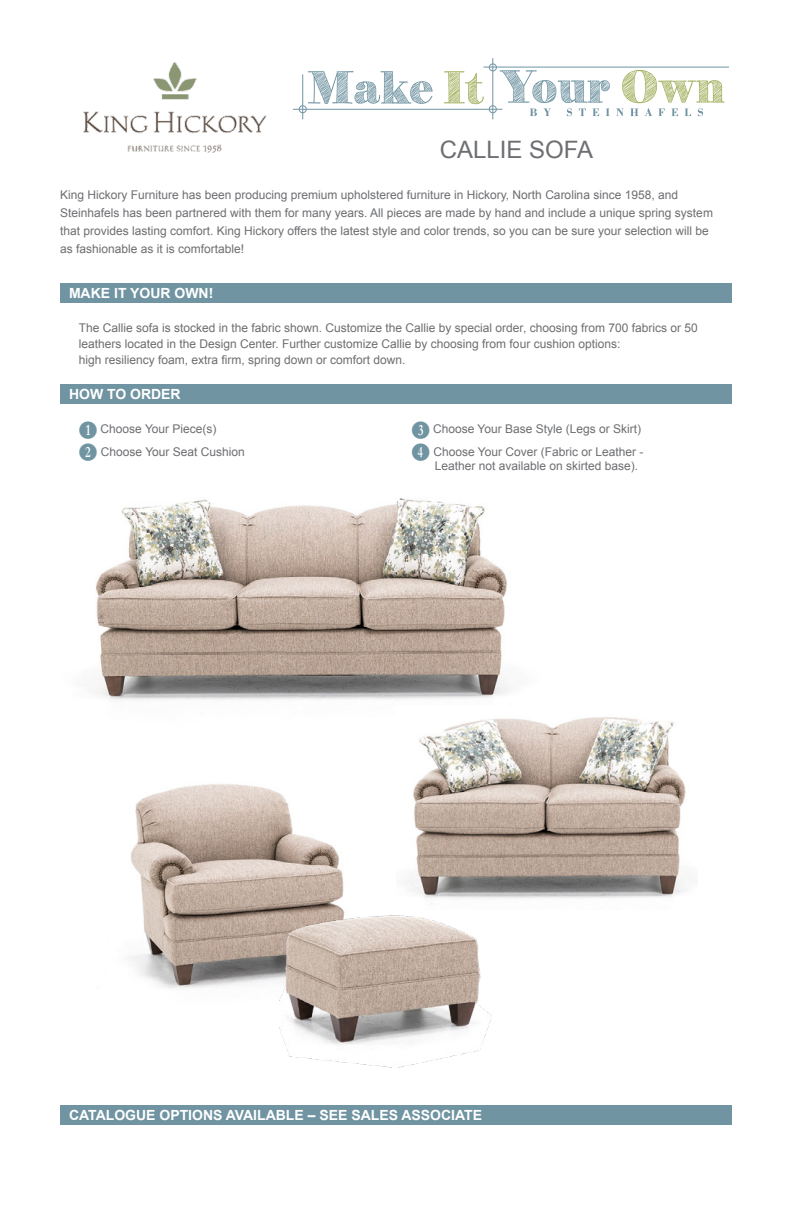
<style>
.page{position:relative;width:792px;height:1224px;background:#fff}
.page>*{position:absolute;margin:0;border:0;box-sizing:border-box;transform-origin:0 0}
.t1{font:24px "Arial";color:#6d6e71}
.t2{font:700 14px "Arial";color:#fff}
.t3{font:12px/18px "Arial";color:#6d6e71}
.s1{font-family:"Numberpile";font-size:20px;color:#7094a2}
</style>
<div class="page">
<img style="left:97px;top:784px;width:246px;height:245px">
<img style="left:82px;top:498px;width:429px;height:216px">
<img style="left:83px;top:62px;width:184px;height:91px">
<div style="left:60px;top:283px;width:672px;height:20px;background:#7094a2"></div>
<hr style="left:303px;top:74px;width:1px;height:45px;background:#7094a2">
<hr style="left:483px;top:67px;width:246px;height:1px;background:#7094a2">
<hr style="left:293px;top:109px;width:209px;height:1px;background:#7094a2">
<hr style="left:493px;top:58px;width:1px;height:61px;background:#7094a2">
<div style="left:489px;top:106px;width:7px;height:7px;border:1px solid #7094a2;border-radius:50%"></div>
<div style="left:489px;top:64px;width:8px;height:7px;border:1px solid #7094a2;border-radius:50%"></div>
<div style="left:299px;top:106px;width:7px;height:7px;border:1px solid #7094a2;border-radius:50%"></div>
<svg style="left:308px;top:71px;width:125px;height:33px"></svg>
<svg style="left:444px;top:71px;width:40px;height:33px"></svg>
<svg style="left:500px;top:70px;width:110px;height:46px"></svg>
<svg style="left:616px;top:70px;width:108px;height:46px"></svg>
<div style="left:60px;top:1105px;width:672px;height:20px;background:#7094a2"></div>
<div style="left:60px;top:384px;width:672px;height:20px;background:#7094a2"></div>
<img style="left:280px;top:880px;width:212px;height:188px">
<img style="left:396px;top:706px;width:290px;height:204px">
<h1 class="t1" style="left:440px;top:134px;width:155px">CALLIE SOFA</h1>
<p class="t3" style="left:60px;top:186px;width:655px">King Hickory Furniture has been producing premium upholstered furniture in Hickory, North Carolina since 1958, and Steinhafels has been partnered with them for many years. All pieces are made by hand and include a unique spring system that provides lasting comfort. King Hickory offers the latest style and color trends, so you can be sure your selection will be as fashionable as it is comfortable!</p>
<p class="t2" style="left:69px;top:284px;width:146px">MAKE IT YOUR OWN!</p>
<p class="t3" style="left:79px;top:320px;width:620px;line-height:16px">The Callie sofa is stocked in the fabric shown. Customize the Callie by special order, choosing from 700 fabrics or 50 leathers located in the Design Center. Further customize Callie by choosing from four cushion options:<br>high resiliency foam, extra firm, spring down or comfort down.</p>
<p class="t2" style="left:69px;top:385px;width:113px">HOW TO ORDER</p>
<p class="t3" style="left:79px;top:417px;width:168px;line-height:23px"><span class="s1">B</span> Choose Your Piece(s)<br><span class="s1">C</span> Choose Your Seat Cushion</p>
<p class="t3" style="left:411px;top:417px;width:234px;line-height:23px"><span class="s1">D</span> Choose Your Base Style (Legs or Skirt)<br><span class="s1">E</span> Choose Your Cover (Fabric or Leather -</p>
<p class="t3" style="left:435px;top:457px;width:205px">Leather not available on skirted base).</p>
<p class="t2" style="left:69px;top:1106px;width:415px">CATALOGUE OPTIONS AVAILABLE – SEE SALES ASSOCIATE</p>
</div>
